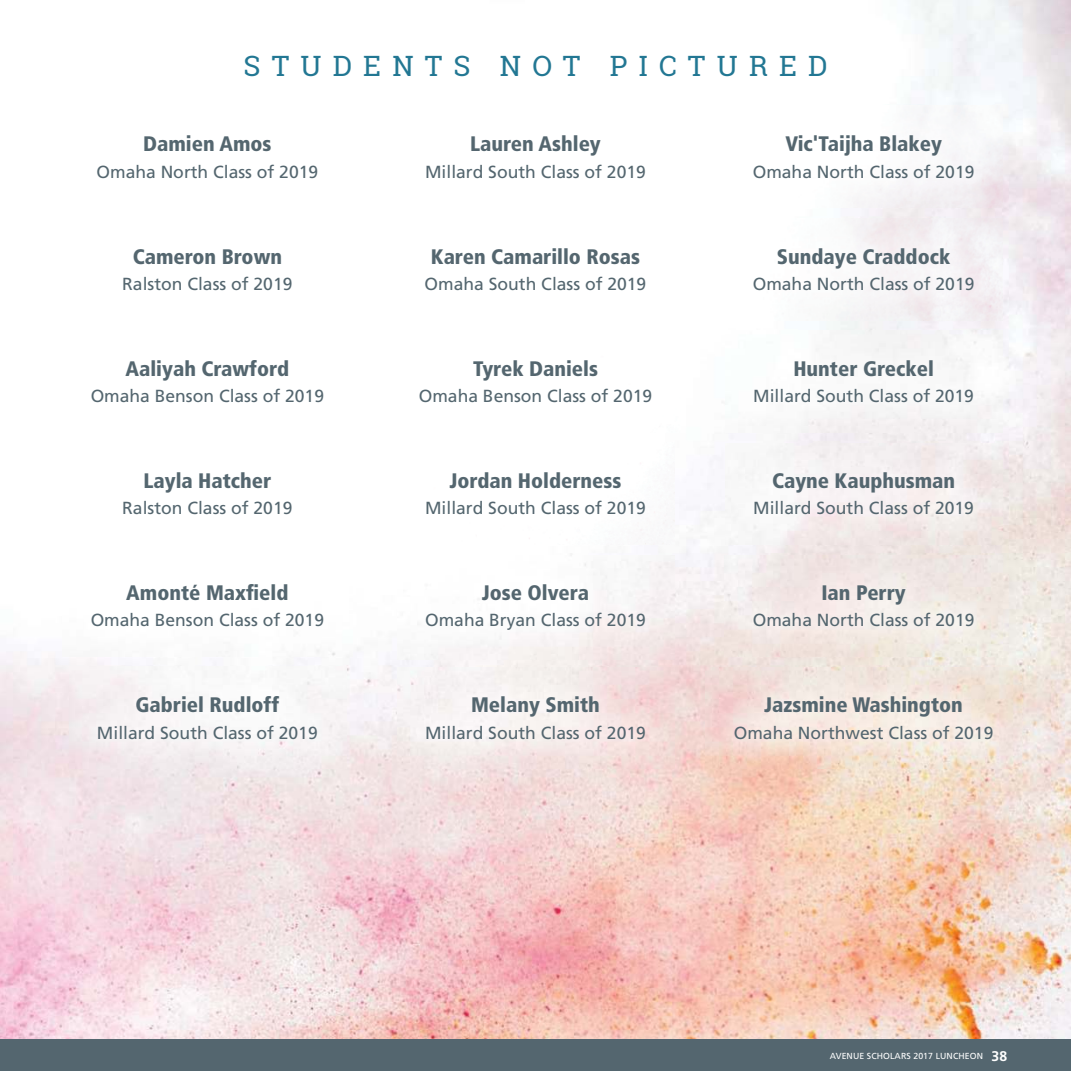
<style>
.page{position:relative;width:1071px;height:1071px;background:#fff}
.page>*{position:absolute;margin:0;border:0;box-sizing:border-box;transform-origin:0 0}
.t1{font:28px "Roboto Slab";letter-spacing:.4em;color:#227793}
.t2{font:900 condensed 21px "Frutiger";color:#54666f}
.t3{font:17.5px "Frutiger";color:#54666f}
.t4{font:8.75px "Frutiger";letter-spacing:.01em;color:#fff}
.s1{font-weight:700;font-size:14px}
</style>
<div class="page">
<img style="left:0;top:0;width:1071px;height:1040px">
<img style="left:68px;top:107px;width:279px;height:101px">
<img style="left:724px;top:106px;width:279px;height:102px">
<img style="left:397px;top:106px;width:277px;height:102px">
<img style="left:94px;top:443px;width:227px;height:102px">
<img style="left:63px;top:555px;width:290px;height:102px">
<img style="left:69px;top:667px;width:277px;height:102px">
<img style="left:63px;top:331px;width:290px;height:101px">
<img style="left:725px;top:331px;width:277px;height:101px">
<img style="left:391px;top:331px;width:290px;height:101px">
<img style="left:397px;top:443px;width:277px;height:102px">
<img style="left:397px;top:555px;width:277px;height:105px">
<img style="left:725px;top:443px;width:277px;height:102px">
<img style="left:724px;top:556px;width:279px;height:101px">
<img style="left:397px;top:667px;width:277px;height:102px">
<img style="left:706px;top:667px;width:316px;height:102px">
<img style="left:396px;top:218px;width:279px;height:102px">
<img style="left:94px;top:219px;width:227px;height:101px">
<img style="left:724px;top:219px;width:279px;height:101px">
<div style="left:0;top:1040px;width:1071px;height:31px;background:#54666f"></div>
<h1 class="t1" style="left:243px;top:53px;width:586px">STUDENTS NOT PICTURED</h1>
<p class="t2" style="left:143px;top:135px;width:130px">Damien Amos</p>
<p class="t3" style="left:97px;top:164px;width:223px">Omaha North Class of 2019</p>
<p class="t2" style="left:133px;top:248px;width:151px">Cameron Brown</p>
<p class="t3" style="left:122px;top:277px;width:172px">Ralston Class of 2019</p>
<p class="t2" style="left:126px;top:360px;width:165px">Aaliyah Crawford</p>
<p class="t3" style="left:91px;top:389px;width:235px">Omaha Benson Class of 2019</p>
<p class="t2" style="left:143px;top:472px;width:129px">Layla Hatcher</p>
<p class="t3" style="left:122px;top:501px;width:172px">Ralston Class of 2019</p>
<p class="t2" style="left:126px;top:584px;width:164px">Amonté Maxfield</p>
<p class="t3" style="left:91px;top:613px;width:235px">Omaha Benson Class of 2019</p>
<p class="t2" style="left:136px;top:696px;width:145px">Gabriel Rudloff</p>
<p class="t3" style="left:97px;top:725px;width:222px">Millard South Class of 2019</p>
<p class="t2" style="left:470px;top:135px;width:132px">Lauren Ashley</p>
<p class="t3" style="left:425px;top:164px;width:222px">Millard South Class of 2019</p>
<p class="t2" style="left:431px;top:248px;width:211px">Karen Camarillo Rosas</p>
<p class="t3" style="left:425px;top:277px;width:223px">Omaha South Class of 2019</p>
<p class="t2" style="left:473px;top:360px;width:126px">Tyrek Daniels</p>
<p class="t3" style="left:419px;top:389px;width:235px">Omaha Benson Class of 2019</p>
<p class="t2" style="left:450px;top:472px;width:173px">Jordan Holderness</p>
<p class="t3" style="left:425px;top:501px;width:222px">Millard South Class of 2019</p>
<p class="t2" style="left:482px;top:584px;width:109px">Jose Olvera</p>
<p class="t3" style="left:425px;top:613px;width:222px">Omaha Bryan Class of 2019</p>
<p class="t2" style="left:471px;top:696px;width:130px">Melany Smith</p>
<p class="t3" style="left:425px;top:725px;width:222px">Millard South Class of 2019</p>
<p class="t2" style="left:785px;top:135px;width:158px">Vic'Taijha Blakey</p>
<p class="t3" style="left:753px;top:164px;width:223px">Omaha North Class of 2019</p>
<p class="t2" style="left:777px;top:248px;width:175px">Sundaye Craddock</p>
<p class="t3" style="left:753px;top:277px;width:223px">Omaha North Class of 2019</p>
<p class="t2" style="left:793px;top:360px;width:142px">Hunter Greckel</p>
<p class="t3" style="left:753px;top:389px;width:222px">Millard South Class of 2019</p>
<p class="t2" style="left:772px;top:472px;width:185px">Cayne Kauphusman</p>
<p class="t3" style="left:753px;top:501px;width:222px">Millard South Class of 2019</p>
<p class="t2" style="left:821px;top:584px;width:86px">Ian Perry</p>
<p class="t3" style="left:753px;top:613px;width:223px">Omaha North Class of 2019</p>
<p class="t2" style="left:764px;top:696px;width:200px">Jazsmine Washington</p>
<p class="t3" style="left:734px;top:725px;width:261px">Omaha Northwest Class of 2019</p>
<p class="t4" style="left:830px;top:1052px;width:179px">AVENUE SCHOLARS 2017 LUNCHEON <span class="s1">38</span></p>
</div>
